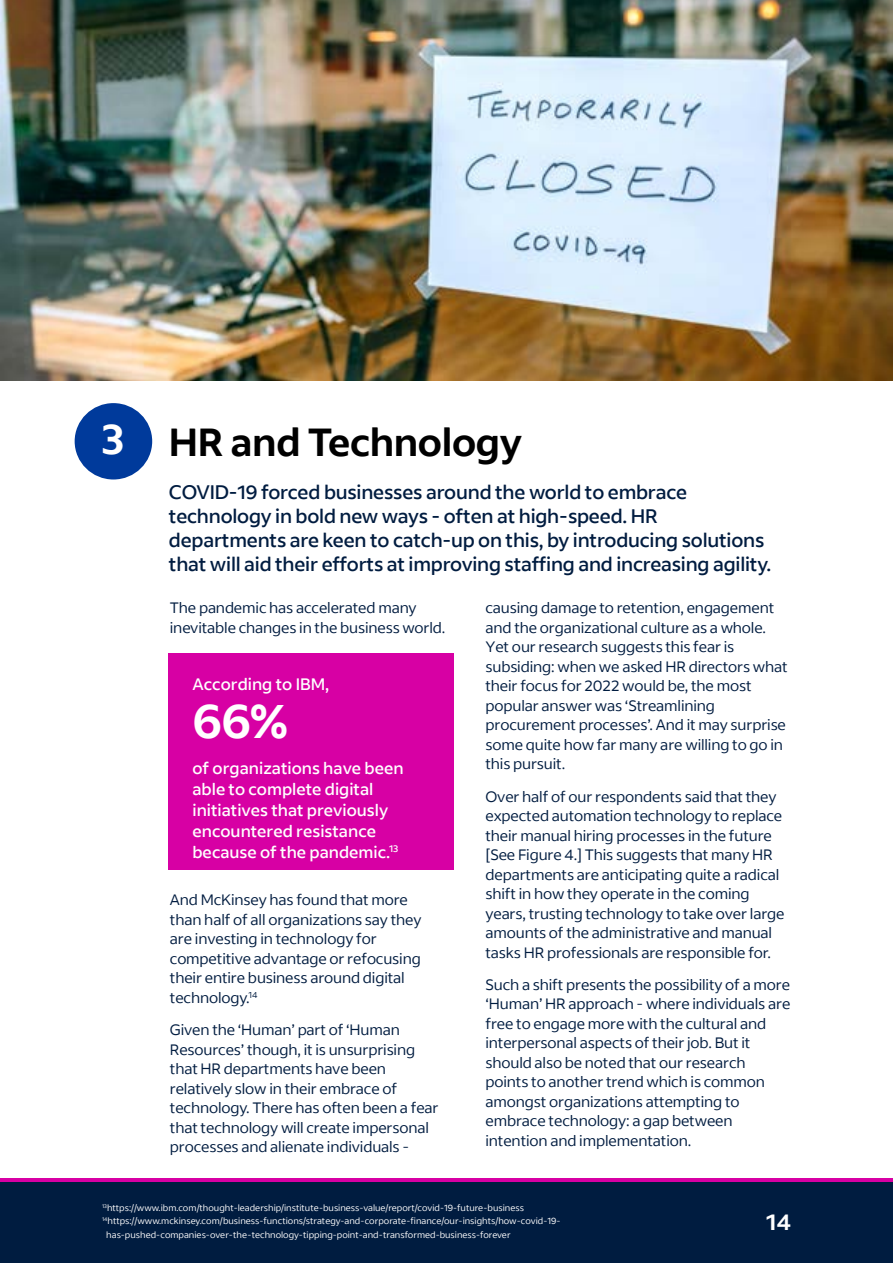
<style>
.page{position:relative;width:893px;height:1263px;background:#fff}
.page>*{position:absolute;margin:0;border:0;box-sizing:border-box;transform-origin:0 0}
.t1{font:700 48px "Indeed Sans";color:#fff}
.t2{font:700 39px "Indeed Sans";letter-spacing:-.01em;color:#000}
.t3{font:700 22.5px "Indeed Sans";color:#fff}
.t4{font:500 19.5px/24px "Indeed Sans";letter-spacing:-.01em;color:#001c40}
.t5{font:500 16.5px/21px "Indeed Sans";color:#fff}
.t6{font:15px/19.5px "Indeed Sans";letter-spacing:-.01em;color:#001c40}
.t7{font:9px "Indeed Sans";color:#fff}
.s1{font-size:42.3px;color:#fff}
</style>
<div class="page">
<img style="left:0;top:0;width:893px;height:380px">
<div style="left:0;top:1182px;width:893px;height:81px;background:#001c40"></div>
<hr style="left:0;top:1178px;width:893px;height:4px;background:#d700a4">
<div style="left:75px;top:403px;width:77px;height:76px;background:#003a9b;border-radius:50%"></div>
<div style="left:169px;top:653px;width:285px;height:217px;background:#d700a4"></div>
<h2 class="t2" style="left:101px;top:417px;width:422px"><span class="s1">3</span> HR and Technology</h2>
<p class="t4" style="left:169px;top:480px;width:604px">COVID-19 forced businesses around the world to embrace technology in bold new ways - often at high-speed. HR departments are keen to catch-up on this, by introducing solutions that will aid their efforts at improving staffing and increasing agility.</p>
<p class="t6" style="left:170px;top:598px;width:277px">The pandemic has accelerated many inevitable changes in the business world.</p>
<p class="t6" style="left:485px;top:598px;width:304px">causing damage to retention, engagement and the organizational culture as a whole.<br>Yet our research suggests this fear is subsiding: when we asked HR directors what their focus for 2022 would be, the most popular answer was ‘Streamlining procurement processes’. And it may surprise some quite how far many are willing to go in this pursuit.</p>
<p class="t6" style="left:485px;top:786px;width:301px">Over half of our respondents said that they expected automation technology to replace their manual hiring processes in the future [See Figure 4.] This suggests that many HR departments are anticipating quite a radical shift in how they operate in the coming years, trusting technology to take over large amounts of the administrative and manual tasks HR professionals are responsible for.</p>
<p class="t6" style="left:485px;top:975px;width:306px">Such a shift presents the possibility of a more ‘Human’ HR approach - where individuals are free to engage more with the cultural and interpersonal aspects of their job. But it should also be noted that our research points to another trend which is common amongst organizations attempting to embrace technology: a gap between intention and implementation.</p>
<p class="t5" style="left:192px;top:674px;width:138px">According to IBM,</p>
<h1 class="t1" style="left:192px;top:690px;width:97px">66%</h1>
<p class="t5" style="left:192px;top:757px;width:213px">of organizations have been able to complete digital initiatives that previously encountered resistance because of the pandemic.<sup>13</sup></p>
<p class="t6" style="left:170px;top:890px;width:253px">And McKinsey has found that more than half of all organizations say they are investing in technology for competitive advantage or refocusing their entire business around digital technology.<sup>14</sup></p>
<p class="t6" style="left:170px;top:1020px;width:270px">Given the ‘Human’ part of ‘Human Resources’ though, it is unsurprising that HR departments have been relatively slow in their embrace of technology. There has often been a fear that technology will create impersonal processes and alienate individuals -</p>
<p class="t7" style="left:102px;top:1201px;width:423px"><sup>13</sup>https://www.ibm.com/thought-leadership/institute-business-value/report/covid-19-future-business</p>
<p class="t7" style="left:102px;top:1215px;width:460px"><sup>14</sup>https://www.mckinsey.com/business-functions/strategy-and-corporate-finance/our-insights/how-covid-19-</p>
<p class="t7" style="left:106px;top:1228px;width:406px">has-pushed-companies-over-the-technology-tipping-point-and-transformed-business-forever</p>
<h3 class="t3" style="left:766px;top:1207px;width:26px">14</h3>
</div>
